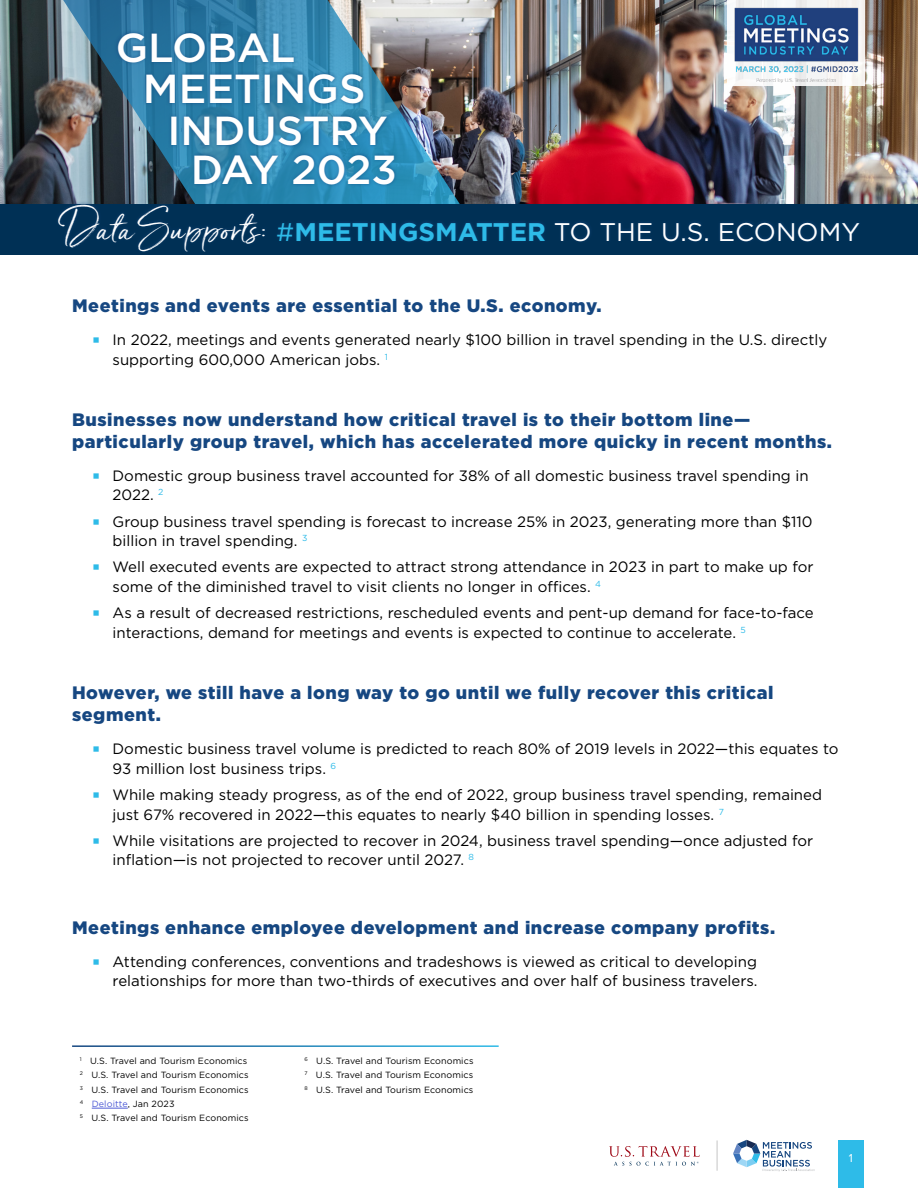
<style>
.page{position:relative;width:918px;height:1188px;background:#fff}
.page>*{position:absolute;margin:0;border:0;box-sizing:border-box;transform-origin:0 0}
.t1{font:500 40.5px "Gotham";color:#fff}
.t2{font:25.5px "Gotham";color:#fff}
.t3{font:900 18px/21.6px "Gotham";letter-spacing:.03em;color:#164781}
.t4{font:15px/19.5px "Gotham";color:#000}
.t5{font:12px "Proxima Nova";color:#fff}
.t6{font:9px/14.2px "Gotham";letter-spacing:.01em;color:#000}
.s1{font-family:"Serendipity Wide";font-size:39px}
.s2{color:#2ebbe8}
.s3{font-weight:700;color:#2ebbe8}
.s4{color:#4f5cd6}
</style>
<div class="page">
<div style="left:838px;top:1140px;width:26px;height:48px;background:#2ebbe8"></div>
<svg style="left:609px;top:1146px;width:91px;height:20px"></svg>
<hr style="left:716px;top:1140px;width:2px;height:31px;background:#d9d9d9">
<svg style="left:733px;top:1140px;width:82px;height:32px"></svg>
<hr style="left:92px;top:1108px;width:36px;height:1px;background:#4f5cd6">
<img style="left:479px;top:0;width:439px;height:204px">
<img style="left:0;top:0;width:479px;height:204px">
<div style="left:115px;top:30px;width:182px;height:36px;background:#164781;opacity:.61"></div>
<div style="left:143px;top:71px;width:224px;height:36px;background:#164781;opacity:.61"></div>
<div style="left:168px;top:112px;width:222px;height:37px;background:#164781;opacity:.61"></div>
<div style="left:191px;top:151px;width:207px;height:37px;background:#164781;opacity:.61"></div>
<div style="left:0;top:204px;width:918px;height:51px;background:#003055"></div>
<div style="left:55px;top:200px;width:807px;height:54px;background:#164781;opacity:.61"></div>
<div style="left:727px;top:0;width:138px;height:86px;background:#f3f3f3"></div>
<img style="left:723px;top:5px;width:150px;height:81px">
<h1 class="t1" style="left:116px;top:21px;width:181px">GLOBAL</h1>
<h1 class="t1" style="left:143px;top:62px;width:224px">MEETINGS</h1>
<h1 class="t1" style="left:167px;top:104px;width:222px">INDUSTRY</h1>
<h1 class="t1" style="left:191px;top:143px;width:208px">DAY 2023</h1>
<h2 class="t2" style="left:58px;top:215px;width:803px"><span class="s1">Data Supports:</span> <span class="s2">#</span><span class="s3">MEETINGSMATTER</span> TO THE U.S. ECONOMY</h2>
<p class="t3" style="left:72px;top:295px;width:531px">Meetings and events are essential to the U.S. economy.</p>
<p class="t4" style="left:113px;top:330px;width:716px">In 2022, meetings and events generated nearly $100 billion in travel spending in the U.S. directly supporting 600,000 American jobs. <sup>1</sup></p>
<p class="t3" style="left:72px;top:409px;width:761px">Businesses now understand how critical travel is to their bottom line— particularly group travel, which has accelerated more quicky in recent months.</p>
<p class="t4" style="left:113px;top:465px;width:698px">Domestic group business travel accounted for 38% of all domestic business travel spending in<br>2022. <sup>2</sup></p>
<p class="t4" style="left:113px;top:511px;width:702px">Group business travel spending is forecast to increase 25% in 2023, generating more than $110 billion in travel spending. <sup>3</sup></p>
<p class="t4" style="left:113px;top:557px;width:702px">Well executed events are expected to attract strong attendance in 2023 in part to make up for some of the diminished travel to visit clients no longer in offices. <sup>4</sup></p>
<p class="t4" style="left:113px;top:603px;width:703px">As a result of decreased restrictions, rescheduled events and pent-up demand for face-to-face interactions, demand for meetings and events is expected to continue to accelerate. <sup>5</sup></p>
<p class="t3" style="left:72px;top:681px;width:703px;line-height:22.5px">However, we still have a long way to go until we fully recover this critical segment.</p>
<p class="t4" style="left:113px;top:739px;width:727px">Domestic business travel volume is predicted to reach 80% of 2019 levels in 2022—this equates to<br>93 million lost business trips. <sup>6</sup></p>
<p class="t4" style="left:113px;top:785px;width:711px">While making steady progress, as of the end of 2022, group business travel spending, remained just 67% recovered in 2022—this equates to nearly $40 billion in spending losses. <sup>7</sup></p>
<p class="t4" style="left:113px;top:831px;width:702px">While visitations are projected to recover in 2024, business travel spending—once adjusted for inflation—is not projected to recover until 2027. <sup>8</sup></p>
<p class="t3" style="left:72px;top:916px;width:705px">Meetings enhance employee development and increase company profits.</p>
<p class="t4" style="left:113px;top:951px;width:647px">Attending conferences, conventions and tradeshows is viewed as critical to developing relationships for more than two-thirds of executives and over half of business travelers.</p>
<p class="t6" style="left:80px;top:1054px;width:170px"><sup>1</sup> U.S. Travel and Tourism Economics<br><sup>2</sup> U.S. Travel and Tourism Economics<br><sup>3</sup> U.S. Travel and Tourism Economics<br><sup>4</sup> <span class="s4">Deloitte</span>, Jan 2023<br><sup>5</sup> U.S. Travel and Tourism Economics</p>
<p class="t6" style="left:304px;top:1054px;width:171px;text-align:justify"><sup>6</sup> U.S. Travel and Tourism Economics <sup>7</sup> U.S. Travel and Tourism Economics <sup>8</sup> U.S. Travel and Tourism Economics</p>
<p class="t5" style="left:849px;top:1149px;width:6px">1</p>
</div>
